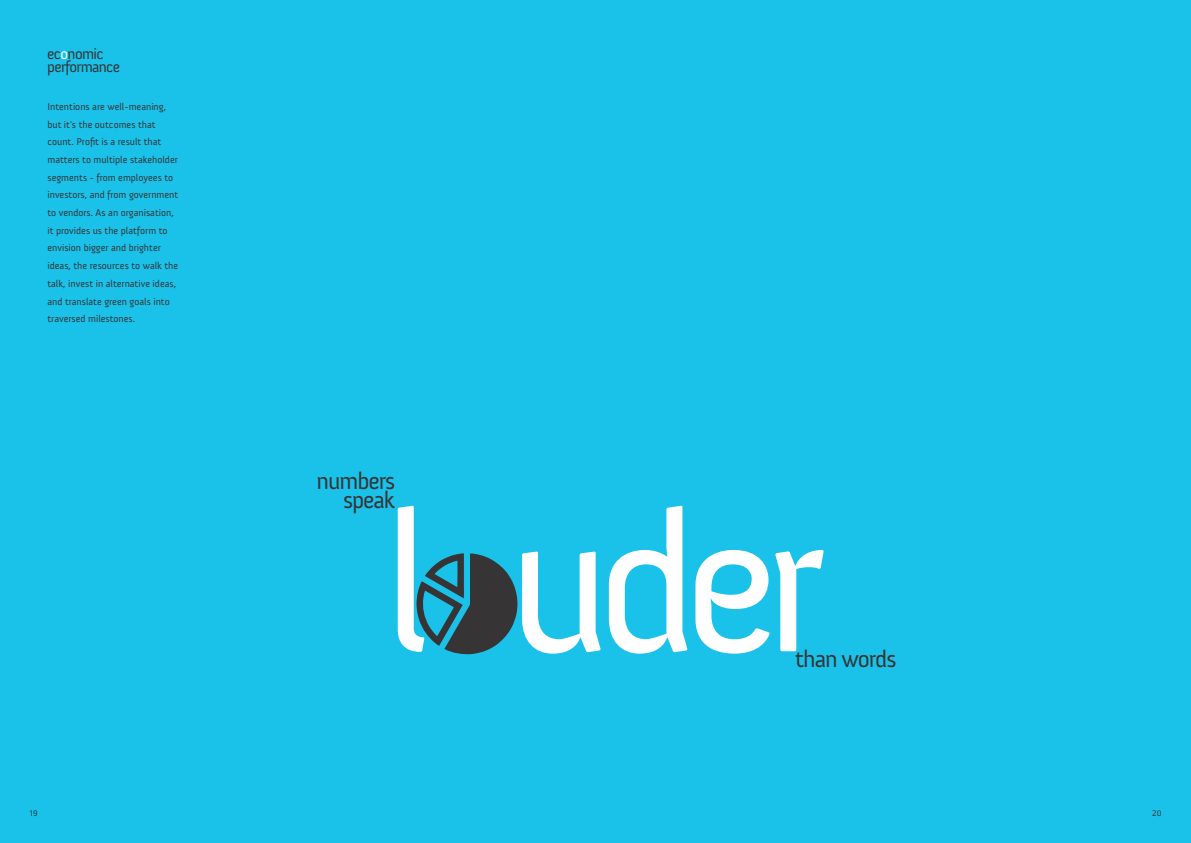
<style>
.page{position:relative;width:1191px;height:843px;background:#fff}
.page>*{position:absolute;margin:0;border:0;box-sizing:border-box;transform-origin:0 0}
.t1{font:200px "Anivers";color:#fefefe}
.t2{font:24px/18.5px "Anivers";letter-spacing:-.045em;color:#373435;text-align:right}
.t3{font:15.4px/13.5px "Anivers";letter-spacing:-.045em;color:#373435}
.t4{font:10px/17.7px "Anivers";color:#373435}
.t5{font:8px "Exo 2.0";color:#373435}
.s1{color:#fefefe}
</style>
<div class="page">
<div style="left:0;top:0;width:595px;height:842px;background:#1ac2ea"></div>
<svg style="left:416px;top:553px;width:101px;height:101px"></svg>
<div style="left:595px;top:0;width:596px;height:842px;background:#1ac2ea"></div>
<h3 class="t3" style="left:47px;top:48px;width:75px">ec<span class="s1">o</span>nomic performance</h3>
<p class="t4" style="left:47px;top:98px;width:132px">Intentions are well-meaning, but it's the outcomes that count. Profit is a result that matters to multiple stakeholder segments - from employees to investors, and from government to vendors. As an organisation, it provides us the platform to envision bigger and brighter ideas, the resources to walk the talk, invest in alternative ideas, and translate green goals into traversed milestones.</p>
<p class="t5" style="left:30px;top:810px;width:9px">19</p>
<h2 class="t2" style="left:317px;top:474px;width:80px">numbers speak</h2>
<h1 class="t1" style="left:383px;top:500px;width:445px">l uder</h1>
<h2 class="t2" style="left:795px;top:651px;width:103px">than words</h2>
<p class="t5" style="left:1152px;top:810px;width:11px">20</p>
</div>
